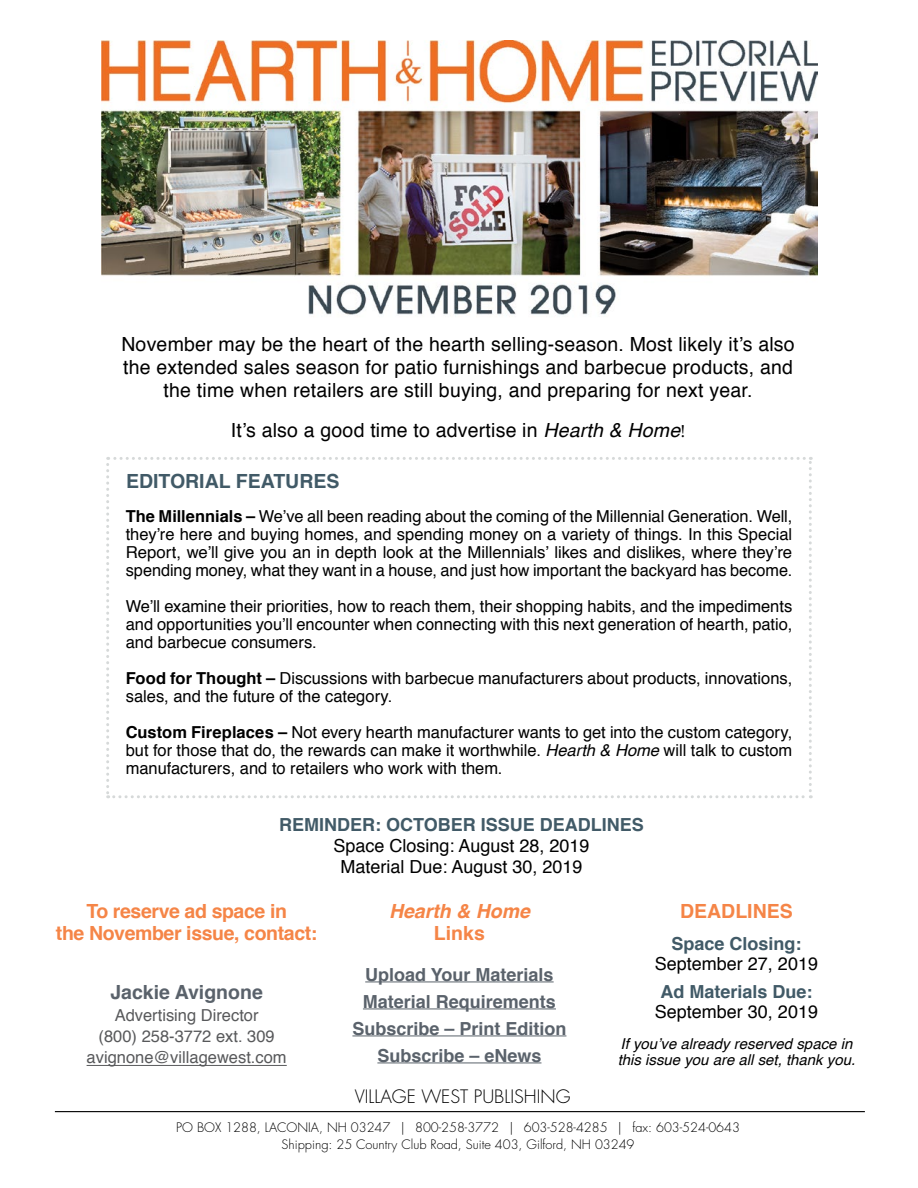
<style>
.page{position:relative;width:918px;height:1188px;background:#fff}
.page>*{position:absolute;margin:0;border:0;box-sizing:border-box;transform-origin:0 0}
.t1{font:19.5px/23.4px "Helvetica";letter-spacing:.01em;color:#000;text-align:center}
.t2{font:700 19.5px/22.5px "Helvetica";letter-spacing:-.02em;color:#f58547;text-align:center}
.t3{font:700 19.5px "Helvetica";color:#415a67}
.t4{font:700 19.5px "Helvetica";color:#5a626b}
.t5{font:italic 700 19.5px "Helvetica";color:#f58547}
.t6{font:700 19.5px "Helvetica";color:#f58547}
.t7{font:18px/21px "Helvetica";color:#000;text-align:center}
.t8{font:700 18px/27px "Helvetica";color:#5a626b;text-align:center}
.t9{font:700 18px "Helvetica";color:#415a67}
.t10{font:300 18px "Futura";color:#000}
.t11{font:16.5px/18px "Helvetica";color:#000;text-align:justify}
.t12{font:16.5px/21px "Helvetica";color:#58595b;text-align:center}
.t13{font:italic 15px/16.5px "Helvetica";color:#000}
.t14{font:300 12.75px/16.5px "Futura";color:#000;text-align:center}
.s1{font-style:italic}
.s2{font-family:"Minion Pro";font-size:18px}
.s3{font-weight:700}
</style>
<div class="page">
<hr style="left:365px;top:981px;width:189px;height:1px;background:#5a626b">
<hr style="left:363px;top:1008px;width:193px;height:1px;background:#5a626b">
<hr style="left:352px;top:1035px;width:214px;height:1px;background:#5a626b">
<hr style="left:377px;top:1062px;width:164px;height:1px;background:#5a626b">
<hr style="left:55px;top:1111px;width:810px;height:1px;background:#000">
<hr style="left:87px;top:1065px;width:200px;height:1px;background:#58595b">
<img style="left:102px;top:40px;width:715px;height:275px">
<svg style="left:106px;top:457px;width:706px;height:341px"></svg>
<p class="t1" style="left:121px;top:333px;width:675px">November may be the heart of the hearth selling-season. Most likely it’s also the extended sales season for patio furnishings and barbecue products, and the time when retailers are still buying, and preparing for next year.</p>
<p class="t1" style="left:231px;top:419px;width:456px">It’s also a good time to advertise in <span class="s1">Hearth &amp; Home</span><span class="s2">!</span></p>
<p class="t3" style="left:126px;top:466px;width:215px">EDITORIAL FEATURES</p>
<p class="t11" style="left:126px;top:508px;width:668px"><span class="s3">The Millennials –</span> We’ve all been reading about the coming of the Millennial Generation. Well, they’re here and buying homes, and spending money on a variety of things. In this Special Report, we’ll give you an in depth look at the Millennials’ likes and dislikes, where they’re spending money, what they want in a house, and just how important the backyard has become.</p>
<p class="t11" style="left:126px;top:598px;width:668px">We’ll examine their priorities, how to reach them, their shopping habits, and the impediments and opportunities you’ll encounter when connecting with this next generation of hearth, patio, and barbecue consumers.</p>
<p class="t11" style="left:126px;top:670px;width:668px"><span class="s3">Food for Thought –</span> Discussions with barbecue manufacturers about products, innovations, sales, and the future of the category.</p>
<p class="t11" style="left:126px;top:724px;width:668px"><span class="s3">Custom Fireplaces –</span> Not every hearth manufacturer wants to get into the custom category, but for those that do, the rewards can make it worthwhile. <span class="s1">Hearth &amp; Home</span> will talk to custom manufacturers, and to retailers who work with them.</p>
<p class="t9" style="left:279px;top:810px;width:366px">REMINDER: OCTOBER ISSUE DEADLINES</p>
<p class="t7" style="left:333px;top:836px;width:258px">Space Closing: August 28, 2019<br>Material Due: August 30, 2019</p>
<p class="t2" style="left:56px;top:900px;width:263px">To reserve ad space in<br>the November issue, contact:</p>
<p class="t4" style="left:110px;top:976px;width:154px">Jackie Avignone</p>
<p class="t12" style="left:87px;top:1005px;width:202px">Advertising Director<br>(800) 258-3772 ext. 309 avignone@villagewest.com</p>
<p class="t5" style="left:389px;top:895px;width:142px">Hearth &amp; Home</p>
<p class="t2" style="left:434px;top:922px;width:52px">Links</p>
<p class="t8" style="left:352px;top:961px;width:216px">Upload Your Materials<br>Material Requirements<br>Subscribe – Print Edition<br>Subscribe – eNews</p>
<p class="t10" style="left:355px;top:1085px;width:217px">VILLAGE WEST PUBLISHING</p>
<p class="t6" style="left:680px;top:895px;width:114px">DEADLINES</p>
<p class="t9" style="left:671px;top:929px;width:132px">Space Closing:</p>
<p class="t7" style="left:655px;top:954px;width:165px">September 27, 2019</p>
<p class="t9" style="left:660px;top:977px;width:154px">Ad Materials Due:</p>
<p class="t7" style="left:655px;top:1002px;width:165px">September 30, 2019</p>
<p class="t13" style="left:618px;top:1036px;width:239px">If you’ve already reserved space in this issue you are all set, thank you.</p>
<p class="t14" style="left:176px;top:1120px;width:565px">PO BOX 1288, LACONIA, NH 03247 | 800-258-3772 | 603-528-4285 | fax: 603-524-0643<br>Shipping: 25 Country Club Road, Suite 403, Gilford, NH 03249</p>
</div>
